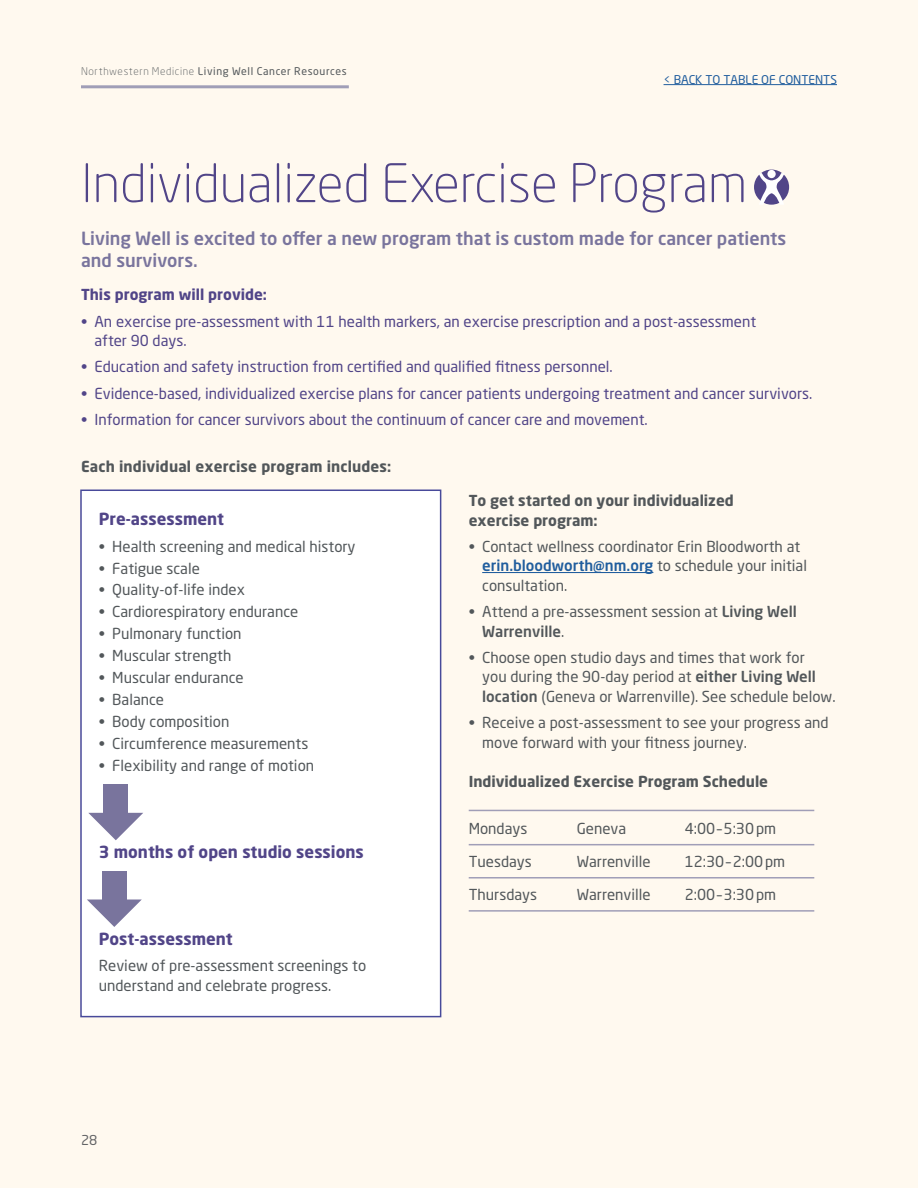
<style>
.page{position:relative;width:918px;height:1188px;background:#fff9ef}
.page>*{position:absolute;margin:0;border:0;box-sizing:border-box;transform-origin:0 0}
.t1{font:300 52.5px "Neo Sans Pro";color:#514588}
.t2{font:500 18px/22.5px "Neo Sans Pro";color:#79749d}
.t3{font:700 16.5px "Neo Sans Pro";color:#514588}
.t4{font:15px/19.5px "Neo Sans Pro";color:#52575a}
.t5{font:15px/19.5px "Neo Sans Pro";color:#514588}
.t6{font:700 15px/19.5px "Neo Sans Pro";color:#52575a}
.t7{font:700 15px "Neo Sans Pro";color:#514588}
.t8{font:13.5px "Neo Sans Pro";color:#636466}
.t9{font:12px "Neo Sans Pro";color:#215e9e}
.t10{font:10.5px "Neo Sans Pro";letter-spacing:.055em;color:#52575a}
.s1{font-weight:300}
.s2{font-weight:500;color:#215e9e}
.s3{font-weight:500}
</style>
<div class="page">
<div style="left:80px;top:490px;width:361px;height:527px;background:#fff;border:2px solid #484a9a"></div>
<svg style="left:88px;top:813px;width:55px;height:27px"></svg>
<div style="left:103px;top:785px;width:25px;height:28px;background:#79749d"></div>
<svg style="left:87px;top:900px;width:54px;height:27px"></svg>
<div style="left:102px;top:871px;width:25px;height:29px;background:#79749d"></div>
<hr style="left:482px;top:572px;width:171px;height:1px;background:#215e9e">
<hr style="left:469px;top:844px;width:345px;height:1px;background:#a09eb7">
<hr style="left:469px;top:877px;width:345px;height:2px;background:#a09eb7">
<hr style="left:469px;top:910px;width:345px;height:2px;background:#a09eb7">
<hr style="left:469px;top:810px;width:345px;height:1px;background:#a09eb7">
<div style="left:754px;top:170px;width:35px;height:35px;background:#514588;border-radius:50%"></div>
<div style="left:767px;top:170px;width:9px;height:8px;background:#fff;border-radius:50%"></div>
<svg style="left:759px;top:173px;width:25px;height:32px"></svg>
<hr style="left:664px;top:84px;width:173px;height:1px;background:#215e9e">
<hr style="left:81px;top:85px;width:268px;height:3px;background:#a09eb7">
<p class="t10" style="left:81px;top:64px;width:267px"><span class="s1">Northwestern Medicine</span> Living Well Cancer Resources</p>
<p class="t9" style="left:664px;top:72px;width:175px">&lt; BACK TO TABLE OF CONTENTS</p>
<h1 class="t1" style="left:81px;top:152px;width:668px">Individualized Exercise Program</h1>
<p class="t2" style="left:81px;top:227px;width:707px">Living Well is excited to offer a new program that is custom made for cancer patients and survivors.</p>
<p class="t7" style="left:81px;top:285px;width:188px">This program will provide:</p>
<p class="t5" style="left:95px;top:311px;width:663px;text-indent:-14px">• An exercise pre-assessment with 11 health markers, an exercise prescription and a post-assessment after 90 days.</p>
<p class="t5" style="left:81px;top:357px;width:531px">• Education and safety instruction from certified and qualified fitness personnel.</p>
<p class="t5" style="left:81px;top:383px;width:731px">• Evidence-based, individualized exercise plans for cancer patients undergoing treatment and cancer survivors.</p>
<p class="t5" style="left:81px;top:409px;width:566px">• Information for cancer survivors about the continuum of cancer care and movement.</p>
<p class="t6" style="left:81px;top:456px;width:312px">Each individual exercise program includes:</p>
<p class="t3" style="left:99px;top:509px;width:127px">Pre-assessment</p>
<p class="t4" style="left:99px;top:536px;width:258px">• Health screening and medical history</p>
<p class="t4" style="left:99px;top:558px;width:103px">• Fatigue scale</p>
<p class="t4" style="left:99px;top:580px;width:148px">• Quality-of-life index</p>
<p class="t4" style="left:99px;top:602px;width:201px">• Cardiorespiratory endurance</p>
<p class="t4" style="left:99px;top:624px;width:144px">• Pulmonary function</p>
<p class="t4" style="left:99px;top:646px;width:134px">• Muscular strength</p>
<p class="t4" style="left:99px;top:668px;width:146px">• Muscular endurance</p>
<p class="t4" style="left:99px;top:690px;width:67px">• Balance</p>
<p class="t4" style="left:99px;top:712px;width:132px">• Body composition</p>
<p class="t4" style="left:99px;top:734px;width:211px">• Circumference measurements</p>
<p class="t4" style="left:99px;top:755px;width:217px">• Flexibility and range of motion</p>
<p class="t3" style="left:99px;top:841px;width:267px">3 months of open studio sessions</p>
<p class="t3" style="left:99px;top:928px;width:136px">Post-assessment</p>
<p class="t4" style="left:99px;top:956px;width:269px">Review of pre-assessment screenings to understand and celebrate progress.</p>
<p class="t8" style="left:81px;top:1131px;width:18px">28</p>
<p class="t6" style="left:469px;top:490px;width:267px">To get started on your individualized exercise program:</p>
<p class="t4" style="left:482px;top:536px;width:326px;text-indent:-14px">• Contact wellness coordinator Erin Bloodworth at <span class="s2">erin.bloodworth@nm.org</span> to schedule your initial consultation.</p>
<p class="t4" style="left:482px;top:602px;width:316px;text-indent:-14px">• Attend a pre-assessment session at <span class="s3">Living Well<br>Warrenville</span>.</p>
<p class="t4" style="left:482px;top:647px;width:353px;text-indent:-14px">• Choose open studio days and times that work for<br>you during the 90-day period at <span class="s3">either Living Well location</span> (Geneva or Warrenville). See schedule below.</p>
<p class="t4" style="left:482px;top:713px;width:348px;text-indent:-14px">• Receive a post-assessment to see your progress and move forward with your fitness journey.</p>
<p class="t6" style="left:469px;top:772px;width:301px">Individualized Exercise Program Schedule</p>
<p class="t4" style="left:469px;top:818px;width:60px">Mondays</p>
<p class="t4" style="left:577px;top:818px;width:51px">Geneva</p>
<p class="t4" style="left:685px;top:818px;width:93px">4:00–5:30pm</p>
<p class="t4" style="left:469px;top:851px;width:65px">Tuesdays</p>
<p class="t4" style="left:577px;top:851px;width:76px">Warrenville</p>
<p class="t4" style="left:685px;top:851px;width:102px">12:30–2:00pm</p>
<p class="t4" style="left:469px;top:884px;width:70px">Thursdays</p>
<p class="t4" style="left:577px;top:884px;width:76px">Warrenville</p>
<p class="t4" style="left:685px;top:884px;width:93px">2:00–3:30pm</p>
</div>
